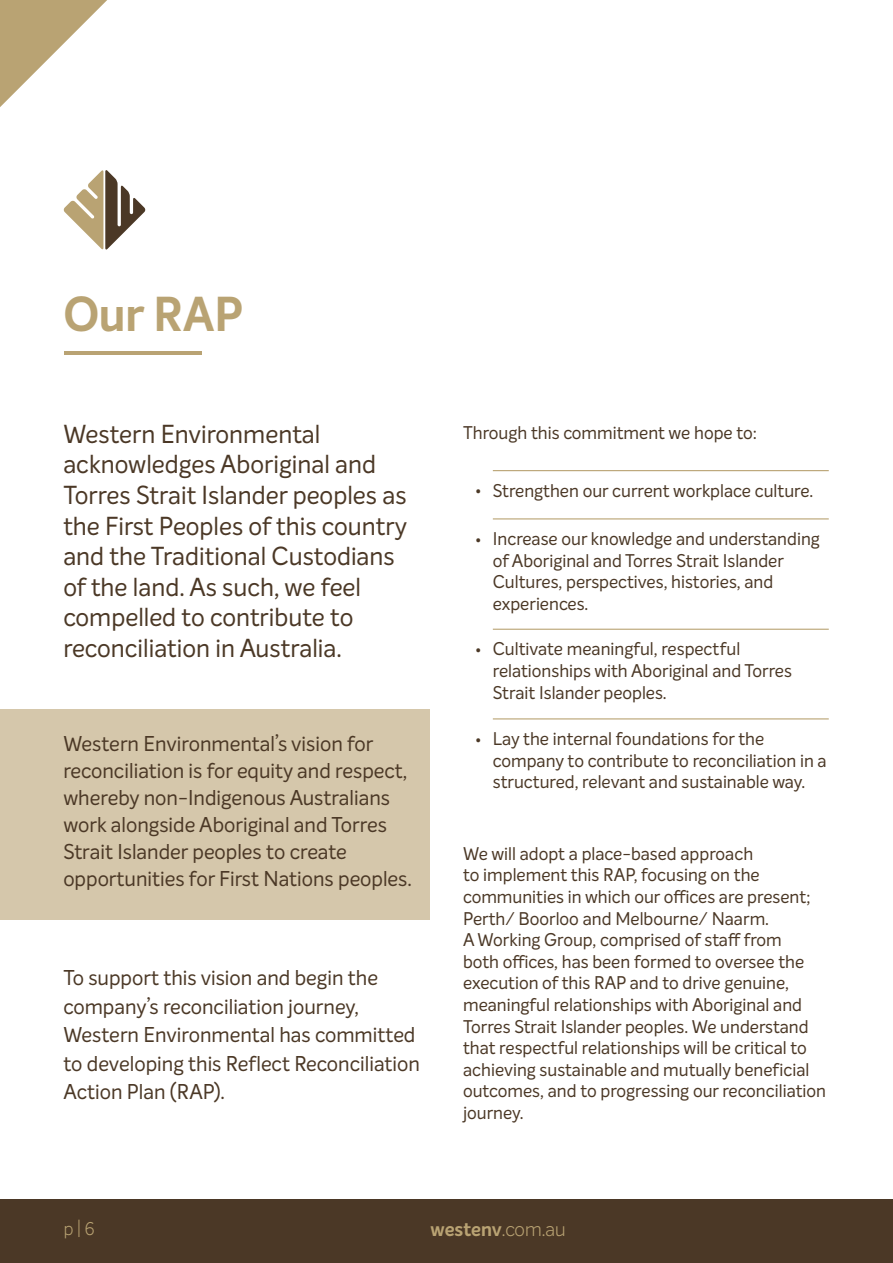
<style>
.page{position:relative;width:893px;height:1263px;background:#fff}
.page>*{position:absolute;margin:0;border:0;box-sizing:border-box;transform-origin:0 0}
.t1{font:700 48px "Intelo Alt";color:#b9a373;scale:.95 1}
.t2{font:25.5px/30.6px "Intelo Alt";color:#4b3826;scale:.95 1}
.t3{font:21px/27px "Intelo Alt";color:#4b3826;scale:.95 1}
.t4{font:700 19.5px "Intelo Alt";color:#b9a373;scale:.95 1}
.t5{font:18px/21.6px "Intelo Alt";color:#4b3826;scale:.95 1}
.t6{font:300 18px "Intelo Alt";color:#b9a373;scale:.95 1}
.s1{font-weight:300}
</style>
<div class="page">
<svg style="left:64px;top:170px;width:81px;height:80px"></svg>
<div style="left:0;top:1199px;width:893px;height:64px;background:#4b3826"></div>
<hr style="left:64px;top:351px;width:138px;height:4px;background:#b9a373">
<div style="left:0;top:709px;width:429px;height:210px;background:#d5c7ab"></div>
<hr style="left:493px;top:470px;width:336px;height:1px;background:#b9a373">
<hr style="left:493px;top:518px;width:336px;height:1px;background:#b9a373">
<hr style="left:493px;top:629px;width:336px;height:1px;background:#b9a373">
<hr style="left:493px;top:718px;width:336px;height:1px;background:#b9a373">
<svg style="left:0;top:0;width:107px;height:107px"></svg>
<h1 class="t1" style="left:63px;top:284px;width:191px">Our RAP</h1>
<p class="t2" style="left:63px;top:418px;width:363px">Western Environmental acknowledges Aboriginal and<br>Torres Strait Islander peoples as the First Peoples of this country and the Traditional Custodians of the land. As such, we feel compelled to contribute to reconciliation in Australia.</p>
<p class="t5" style="left:463px;top:421px;width:312px">Through this commitment we hope to:</p>
<p class="t5" style="left:475px;top:480px;width:358px">• Strengthen our current workplace culture.</p>
<p class="t5" style="left:493px;top:528px;width:346px">Increase our knowledge and understanding of Aboriginal and Torres Strait Islander Cultures, perspectives, histories, and experiences.</p>
<p class="t5" style="left:475px;top:529px;width:8px">•</p>
<p class="t5" style="left:493px;top:638px;width:316px">Cultivate meaningful, respectful relationships with Aboriginal and Torres<br>Strait Islander peoples.</p>
<p class="t5" style="left:475px;top:640px;width:8px">•</p>
<p class="t3" style="left:63px;top:730px;width:368px">Western Environmental’s vision for reconciliation is for equity and respect, whereby non-Indigenous Australians work alongside Aboriginal and Torres Strait Islander peoples to create opportunities for First Nations peoples.</p>
<p class="t3" style="left:63px;top:963px;width:377px;line-height:28.5px">To support this vision and begin the company’s reconciliation journey, Western Environmental has committed to developing this Reflect Reconciliation Action Plan (RAP).</p>
<p class="t5" style="left:475px;top:729px;width:8px">•</p>
<p class="t5" style="left:493px;top:728px;width:353px">Lay the internal foundations for the company to contribute to reconciliation in a structured, relevant and sustainable way.</p>
<p class="t5" style="left:463px;top:843px;width:384px">We will adopt a place-based approach<br>to implement this RAP, focusing on the communities in which our offices are present; Perth/ Boorloo and Melbourne/ Naarm.<br>A Working Group, comprised of staff from<br>both offices, has been formed to oversee the execution of this RAP and to drive genuine, meaningful relationships with Aboriginal and Torres Strait Islander peoples. We understand that respectful relationships will be critical to achieving sustainable and mutually beneficial outcomes, and to progressing our reconciliation journey.</p>
<p class="t6" style="left:64px;top:1218px;width:34px">p | 6</p>
<p class="t4" style="left:431px;top:1217px;width:144px">westenv<span class="s1">.com.au</span></p>
</div>
